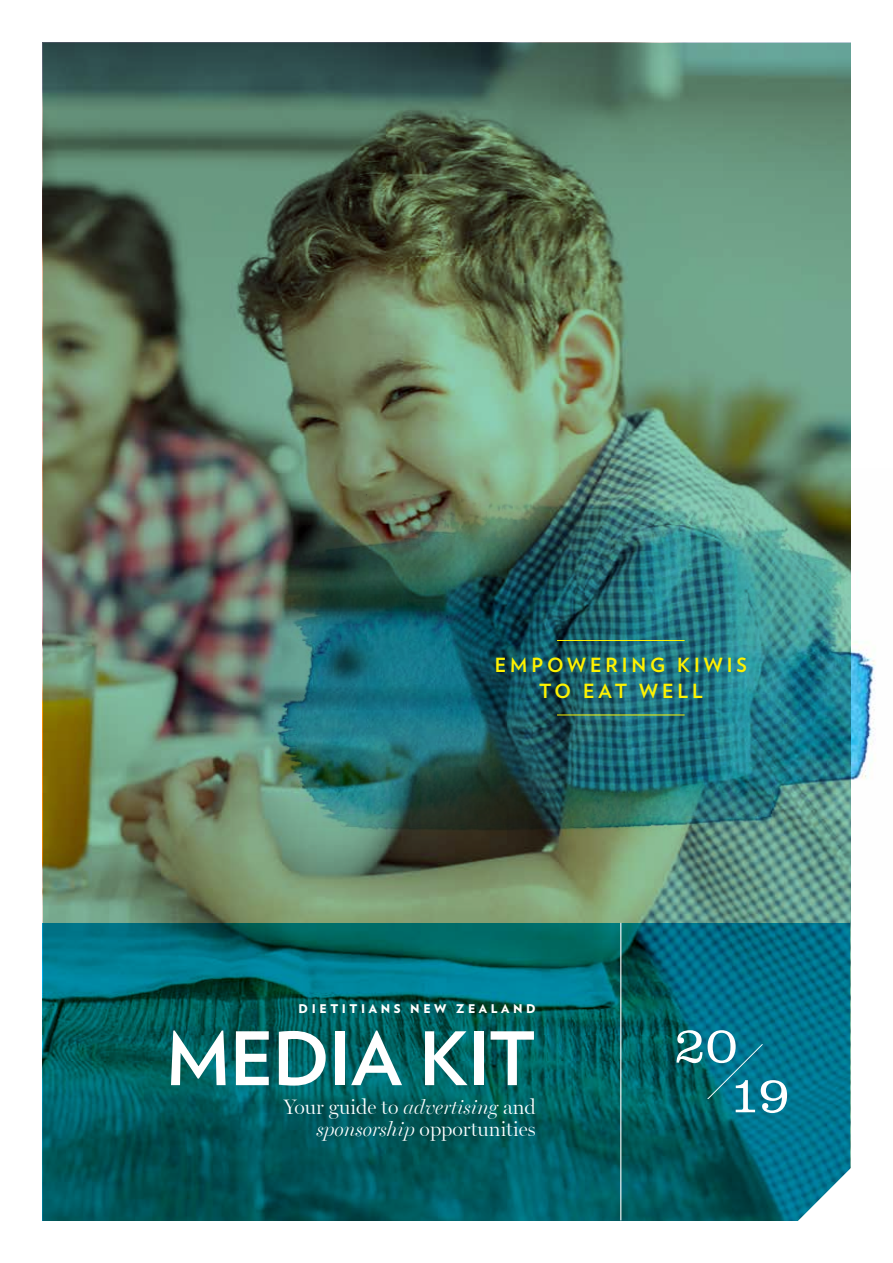
<style>
.page{position:relative;width:893px;height:1263px;background:#fff}
.page>*{position:absolute;margin:0;border:0;box-sizing:border-box;transform-origin:0 0}
.t1{font:700 73.5px "Verlag";letter-spacing:-.01em;color:#fff}
.t2{font:700 19.5px/25.5px "Verlag";letter-spacing:.2em;color:#fff200;text-align:center}
.t3{font:300 18px/21.8px "Miller Banner";color:#fff;text-align:right}
.t4{font:900 12px "Verlag";letter-spacing:.3em;color:#fff}
.s1{font-style:italic}
</style>
<div class="page">
<img style="left:43px;top:43px;width:807px;height:880px">
<svg style="left:43px;top:923px;width:807px;height:297px;background:#006167"></svg>
<svg style="left:756px;top:1126px;width:95px;height:95px;background:#28879d"></svg>
<img style="left:233px;top:469px;width:643px;height:411px">
<hr style="left:557px;top:640px;width:128px;height:1px;background:#fff200">
<hr style="left:557px;top:715px;width:128px;height:1px;background:#fff200">
<hr style="left:620px;top:923px;width:1px;height:297px;background:#fff">
<svg style="left:676px;top:1030px;width:111px;height:83px;background:#258493"></svg>
<p class="t2" style="left:495px;top:651px;width:254px">EMPOWERING KIWIS<br>TO EAT WELL</p>
<p class="t4" style="left:299px;top:999px;width:239px">DIETITIANS NEW ZEALAND</p>
<h1 class="t1" style="left:166px;top:1001px;width:371px">MEDIA KIT</h1>
<p class="t3" style="left:284px;top:1095px;width:253px">Your guide to <span class="s1">advertising</span> and <span class="s1">sponsorship</span> opportunities</p>
</div>
